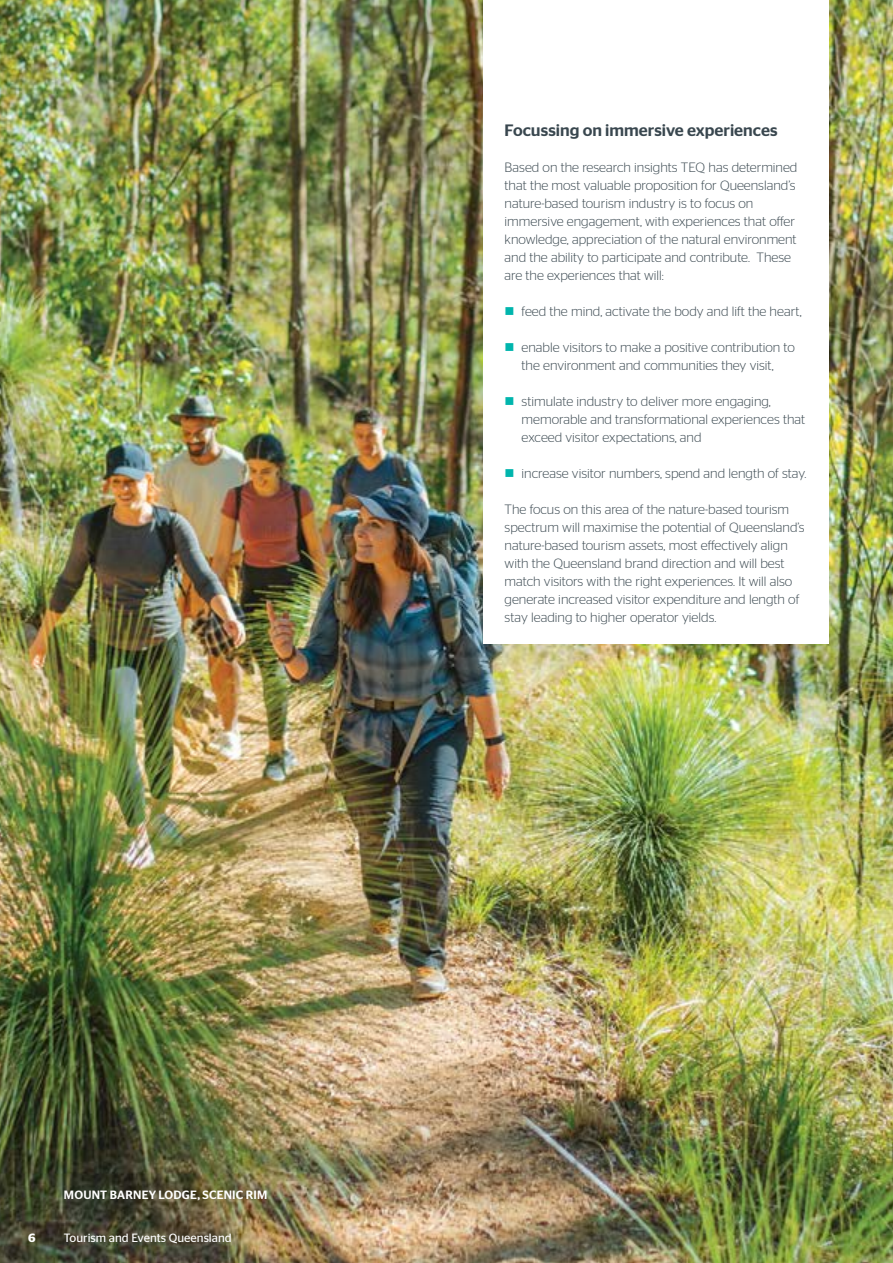
<style>
.page{position:relative;width:893px;height:1263px;background:#fff}
.page>*{position:absolute;margin:0;border:0;box-sizing:border-box;transform-origin:0 0}
.t1{font:500 16.5px "Stag Sans";color:#39474f}
.t2{font:300 13.5px/18px "Stag Sans";color:#39474f}
.t3{font:500 12px "Stag Sans";letter-spacing:.02em;color:#fff}
.t4{font:12px "Stag Sans";color:#fff}
.t5{font:600 12px "Stag Sans";color:#fff}
.s1{color:#00b5ad}
</style>
<div class="page">
<img style="left:0;top:0;width:893px;height:1263px">
<div style="left:483px;top:0;width:346px;height:643px;background:#fff"></div>
<p class="t3" style="left:64px;top:1188px;width:205px">MOUNT BARNEY LODGE, SCENIC RIM</p>
<p class="t5" style="left:28px;top:1231px;width:9px">6</p>
<p class="t4" style="left:64px;top:1231px;width:169px">Tourism and Events Queensland</p>
<p class="t1" style="left:505px;top:121px;width:274px">Focussing on immersive experiences</p>
<p class="t2" style="left:505px;top:158px;width:294px">Based on the research insights TEQ has determined that the most valuable proposition for Queensland’s nature-based tourism industry is to focus on immersive engagement, with experiences that offer knowledge, appreciation of the natural environment and the ability to participate and contribute. These are the experiences that will:</p>
<p class="t2" style="left:505px;top:302px;width:299px"><span class="s1">■</span> feed the mind, activate the body and lift the heart,</p>
<p class="t2" style="left:505px;top:338px;width:292px;text-align:center"><span class="s1">■</span> enable visitors to make a positive contribution to the environment and communities they visit,</p>
<p class="t2" style="left:522px;top:392px;width:285px;text-indent:-17px"><span class="s1">■</span> stimulate industry to deliver more engaging, memorable and transformational experiences that exceed visitor expectations, and</p>
<p class="t2" style="left:505px;top:464px;width:303px"><span class="s1">■</span> increase visitor numbers, spend and length of stay.</p>
<p class="t2" style="left:505px;top:500px;width:302px">The focus on this area of the nature-based tourism spectrum will maximise the potential of Queensland’s nature-based tourism assets, most effectively align with the Queensland brand direction and will best match visitors with the right experiences. It will also generate increased visitor expenditure and length of stay leading to higher operator yields.</p>
</div>
